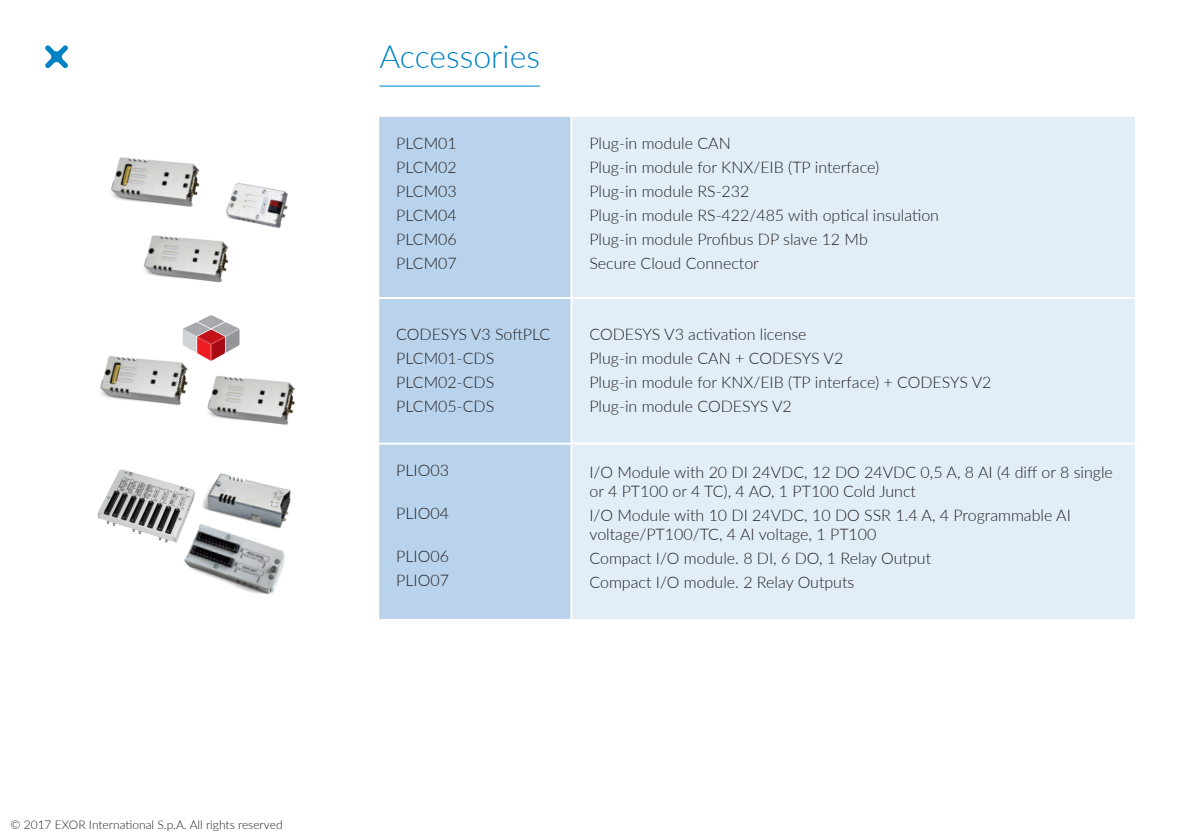
<style>
.page{position:relative;width:1191px;height:840px;background:#fff}
.page>*{position:absolute;margin:0;border:0;box-sizing:border-box;transform-origin:0 0}
.t1{font:300 32px "Lato";color:#0082c4}
.t2{font:300 16px/24px "Lato";color:#231f20}
.t3{font:300 12px "Lato";color:#231f20}
</style>
<div class="page">
<div style="left:379px;top:117px;width:191px;height:501px;background:#b9d3ec"></div>
<div style="left:572px;top:117px;width:562px;height:501px;background:#e1edf7"></div>
<hr style="left:379px;top:297px;width:192px;height:2px;background:#fff">
<hr style="left:571px;top:297px;width:563px;height:2px;background:#fff">
<hr style="left:379px;top:442px;width:192px;height:2px;background:#fff">
<hr style="left:571px;top:442px;width:563px;height:2px;background:#fff">
<img style="left:97px;top:469px;width:98px;height:74px">
<img style="left:175px;top:521px;width:111px;height:74px">
<img style="left:198px;top:473px;width:93px;height:64px">
<img style="left:143px;top:235px;width:86px;height:48px">
<img style="left:215px;top:182px;width:73px;height:58px">
<img style="left:111px;top:157px;width:107px;height:68px">
<img style="left:100px;top:356px;width:88px;height:49px">
<img style="left:207px;top:375px;width:88px;height:50px">
<svg style="left:183px;top:315px;width:56px;height:45px"></svg>
<svg style="left:45px;top:45px;width:23px;height:23px"></svg>
<hr style="left:379px;top:85px;width:161px;height:1px;background:#0082c4">
<p class="t3" style="left:10px;top:816px;width:274px">© 2017 EXOR International S.p.A. All rights reserved</p>
<h1 class="t1" style="left:379px;top:34px;width:162px">Accessories</h1>
<p class="t2" style="left:396px;top:130px;width:62px;text-align:justify">PLCM01<br>PLCM02<br>PLCM03<br>PLCM04<br>PLCM06<br>PLCM07</p>
<p class="t2" style="left:589px;top:130px;width:351px">Plug-in module CAN<br>Plug-in module for KNX/EIB (TP interface)<br>Plug-in module RS-232<br>Plug-in module RS-422/485 with optical insulation<br>Plug-in module Profibus DP slave 12 Mb<br>Secure Cloud Connector</p>
<p class="t2" style="left:396px;top:322px;width:156px">CODESYS V3 SoftPLC<br>PLCM01-CDS<br>PLCM02-CDS<br>PLCM05-CDS</p>
<p class="t2" style="left:589px;top:322px;width:403px">CODESYS V3 activation license<br>Plug-in module CAN + CODESYS V2<br>Plug-in module for KNX/EIB (TP interface) + CODESYS V2<br>Plug-in module CODESYS V2</p>
<p class="t2" style="left:396px;top:457px;width:54px">PLIO03</p>
<p class="t2" style="left:396px;top:500px;width:54px">PLIO04</p>
<p class="t2" style="left:396px;top:543px;width:54px">PLIO06<br>PLIO07</p>
<p class="t2" style="left:589px;top:461px;width:525px;line-height:19.2px">I/O Module with 20 DI 24VDC, 12 DO 24VDC 0,5 A, 8 AI (4 diff or 8 single or 4 PT100 or 4 TC), 4 AO, 1 PT100 Cold Junct</p>
<p class="t2" style="left:589px;top:505px;width:483px;line-height:19.2px">I/O Module with 10 DI 24VDC, 10 DO SSR 1.4 A, 4 Programmable AI voltage/PT100/TC, 4 AI voltage, 1 PT100</p>
<p class="t2" style="left:589px;top:545px;width:343px">Compact I/O module. 8 DI, 6 DO, 1 Relay Output<br>Compact I/O module. 2 Relay Outputs</p>
</div>
